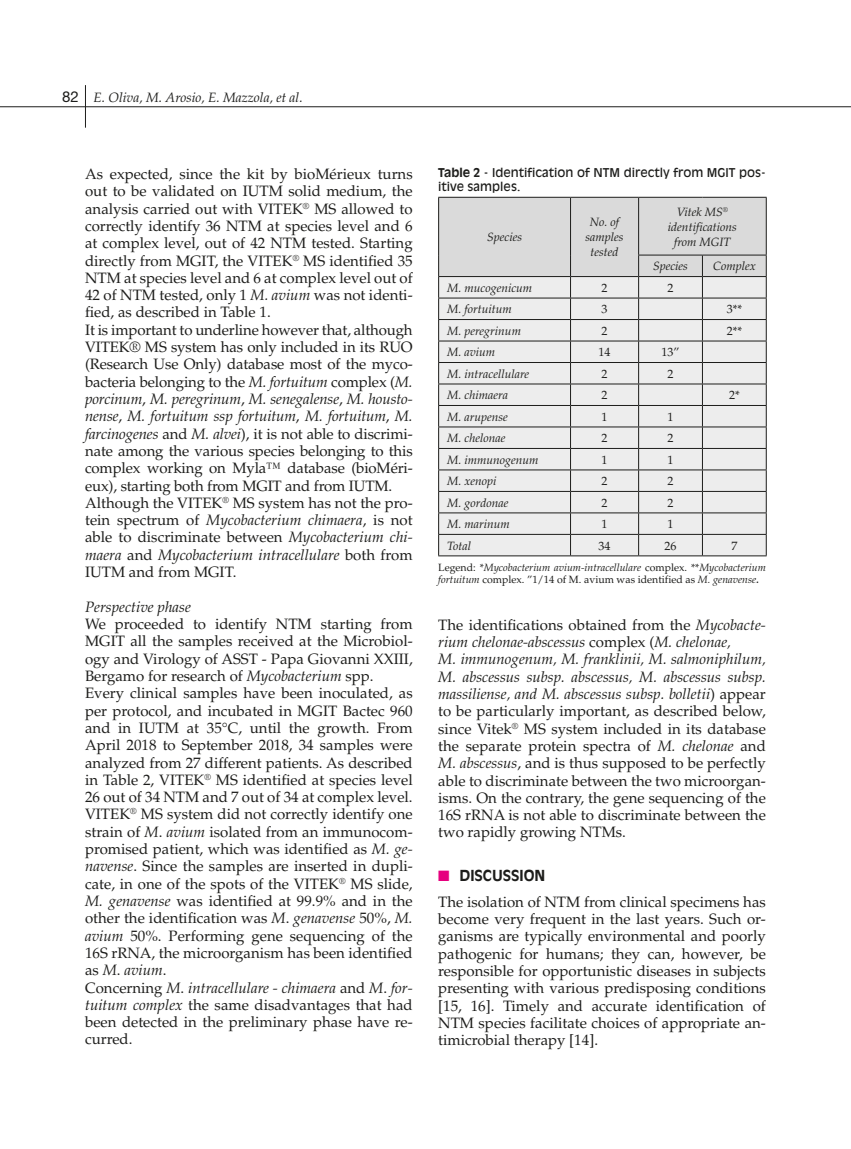
<style>
.page{position:relative;width:851px;height:1149px;background:#fff}
.page>*{position:absolute;margin:0;border:0;box-sizing:border-box;transform-origin:0 0}
.t1{font:15px/17.2px "Palatino LT Std";color:#1d1d1b}
.t2{font:italic 15px "Palatino LT Std";color:#1d1d1b}
.t3{font:700 15px "Antique Olive Std";color:#1d1d1b}
.t4{font:italic 13.5px "Palatino LT Std";color:#1d1d1b}
.t5{font:italic 12px/15px "Palatino LT Std";color:#1d1d1b;text-align:center}
.t6{font:12px/13.5px "Antique Olive Std";color:#1d1d1b}
.t7{font:12px "Palatino LT Std";color:#1d1d1b}
.t8{font:italic 10.5px/12px "Palatino LT Std";color:#1d1d1b}
.s1{font-family:"Helvetica Neue LT Std";font-style:normal;font-size:15px}
.s2{font-style:italic}
.s3{font-weight:700}
.s4{font-style:normal}
.s5{font-size:13.5px}
.s6{color:#e6007e}
</style>
<div class="page">
<hr style="left:85px;top:85px;width:1px;height:43px;background:#1d1d1b">
<hr style="left:0;top:106px;width:850px;height:1px;background:#1d1d1b">
<svg style="left:438px;top:197px;width:328px;height:358px;background:#dedede"></svg>
<hr style="left:438px;top:555px;width:132px;height:1px;background:#1d1d1b">
<hr style="left:570px;top:555px;width:68px;height:1px;background:#1d1d1b">
<hr style="left:638px;top:555px;width:64px;height:1px;background:#1d1d1b">
<hr style="left:702px;top:555px;width:64px;height:1px;background:#1d1d1b">
<p class="t4" style="left:62px;top:89px;width:242px"><span class="s1">82</span> E. Oliva, M. Arosio, E. Mazzola, et al.</p>
<p class="t1" style="left:85px;top:165px;width:329px">As expected, since the kit by bioMérieux turns out to be validated on IUTM solid medium, the analysis carried out with VITEK<sup>®</sup> MS allowed to correctly identify 36 NTM at species level and 6 at complex level, out of 42 NTM tested. Starting directly from MGIT, the VITEK<sup>®</sup> MS identified 35<br>NTM at species level and 6 at complex level out of 42 of NTM tested, only 1 <span class="s2">M. avium</span> was not identi&shy;fied, as described in Table 1.<br>It is important to underline however that, although VITEK® MS system has only included in its RUO (Research Use Only) database most of the myco&shy;bacteria belonging to the <span class="s2">M. fortuitum</span> complex (<span class="s2">M. porcinum</span>, <span class="s2">M. peregrinum</span>, <span class="s2">M. senegalense</span>, <span class="s2">M. housto&shy;nense</span>, <span class="s2">M. fortuitum ssp fortuitum</span>, <span class="s2">M. fortuitum</span>, <span class="s2">M. farcinogenes</span> and <span class="s2">M. alvei</span>), it is not able to discrimi&shy;nate among the various species belonging to this complex working on Myla™ database (bioMéri&shy;eux), starting both from MGIT and from IUTM.<br>Although the VITEK<sup>®</sup> MS system has not the pro&shy;tein spectrum of <span class="s2">Mycobacterium chimaera</span>, is not able to discriminate between <span class="s2">Mycobacterium chi&shy;maera</span> and <span class="s2">Mycobacterium intracellulare</span> both from IUTM and from MGIT.</p>
<p class="t2" style="left:85px;top:597px;width:107px">Perspective phase</p>
<p class="t1" style="left:85px;top:615px;width:329px">We proceeded to identify NTM starting from MGIT all the samples received at the Microbiol&shy;ogy and Virology of ASST - Papa Giovanni XXIII, Bergamo for research of <span class="s2">Mycobacterium</span> spp.<br>Every clinical samples have been inoculated, as per protocol, and incubated in MGIT Bactec 960 and in IUTM at 35°C, until the growth. From April 2018 to September 2018, 34 samples were analyzed from 27 different patients. As described in Table 2, VITEK<sup>®</sup> MS identified at species level 26 out of 34 NTM and 7 out of 34 at complex level.<br>VITEK<sup>®</sup> MS system did not correctly identify one strain of <span class="s2">M</span>. <span class="s2">avium</span> isolated from an immunocom&shy;promised patient, which was identified as <span class="s2">M. ge&shy;navense</span>. Since the samples are inserted in dupli&shy;cate, in one of the spots of the VITEK<sup>®</sup> MS slide, <span class="s2">M. genavense</span> was identified at 99.9% and in the other the identification was <span class="s2">M</span>. <span class="s2">genavense</span> 50%, <span class="s2">M. avium</span> 50%. Performing gene sequencing of the 16S rRNA, the microorganism has been identified as <span class="s2">M</span>. <span class="s2">avium</span>.<br>Concerning <span class="s2">M</span>. <span class="s2">intracellulare - chimaera</span> and <span class="s2">M</span>. <span class="s2">for&shy;tuitum complex</span> the same disadvantages that had been detected in the preliminary phase have re&shy;curred.</p>
<p class="t1" style="left:438px;top:616px;width:329px">The identifications obtained from the <span class="s2">Mycobacte&shy;rium chelonae-abscessus</span> complex (<span class="s2">M. chelonae,<br>M. immunogenum, M. franklinii, M. salmoniphilum, M. abscessus subsp. abscessus, M. abscessus subsp. massiliense, and M. abscessus subsp. bolletii</span>) appear to be particularly important, as described below, since Vitek<sup>®</sup> MS system included in its database the separate protein spectra of <span class="s2">M. chelonae</span> and <span class="s2">M. abscessus</span>, and is thus supposed to be perfectly able to discriminate between the two microorgan&shy;isms. On the contrary, the gene sequencing of the 16S rRNA is not able to discriminate between the two rapidly growing NTMs.</p>
<p class="t6" style="left:438px;top:166px;width:329px"><span class="s3">Table 2</span> - Identification of NTM directly from MGIT pos&shy;itive samples.</p>
<p class="t5" style="left:585px;top:215px;width:40px">No. of samples tested</p>
<p class="t5" style="left:668px;top:204px;width:70px">Vitek MS<sup>® </sup>identifications from MGIT</p>
<p class="t5" style="left:653px;top:259px;width:36px">Species</p>
<p class="t5" style="left:713px;top:259px;width:44px">Complex</p>
<p class="t5" style="left:487px;top:230px;width:36px">Species</p>
<p class="t5" style="left:447px;top:280px;width:87px">M. mucogenicum</p>
<p class="t7" style="left:601px;top:280px;width:7px">2</p>
<p class="t7" style="left:667px;top:280px;width:7px">2</p>
<p class="t5" style="left:447px;top:302px;width:66px">M. fortuitum</p>
<p class="t7" style="left:601px;top:302px;width:7px">3</p>
<p class="t7" style="left:726px;top:302px;width:17px">3**</p>
<p class="t5" style="left:447px;top:323px;width:75px">M. peregrinum</p>
<p class="t7" style="left:601px;top:323px;width:7px">2</p>
<p class="t7" style="left:726px;top:323px;width:17px">2**</p>
<p class="t5" style="left:447px;top:344px;width:49px">M. avium</p>
<p class="t7" style="left:598px;top:345px;width:13px">14</p>
<p class="t7" style="left:661px;top:345px;width:19px">13”</p>
<p class="t5" style="left:447px;top:366px;width:84px">M. intracellulare</p>
<p class="t7" style="left:601px;top:366px;width:7px">2</p>
<p class="t7" style="left:667px;top:366px;width:7px">2</p>
<p class="t5" style="left:447px;top:387px;width:62px">M. chimaera</p>
<p class="t7" style="left:601px;top:388px;width:7px">2</p>
<p class="t7" style="left:729px;top:388px;width:12px">2*</p>
<p class="t5" style="left:447px;top:409px;width:62px">M. arupense</p>
<p class="t7" style="left:601px;top:409px;width:7px">1</p>
<p class="t7" style="left:667px;top:409px;width:7px">1</p>
<p class="t5" style="left:447px;top:430px;width:60px">M. chelonae</p>
<p class="t7" style="left:601px;top:431px;width:7px">2</p>
<p class="t7" style="left:667px;top:431px;width:7px">2</p>
<p class="t5" style="left:447px;top:452px;width:93px">M. immunogenum</p>
<p class="t7" style="left:601px;top:452px;width:7px">1</p>
<p class="t7" style="left:667px;top:452px;width:7px">1</p>
<p class="t5" style="left:447px;top:473px;width:51px">M. xenopi</p>
<p class="t7" style="left:601px;top:474px;width:7px">2</p>
<p class="t7" style="left:667px;top:474px;width:7px">2</p>
<p class="t5" style="left:447px;top:495px;width:63px">M. gordonae</p>
<p class="t7" style="left:601px;top:495px;width:7px">2</p>
<p class="t7" style="left:667px;top:495px;width:7px">2</p>
<p class="t5" style="left:447px;top:516px;width:64px">M. marinum</p>
<p class="t7" style="left:601px;top:516px;width:7px">1</p>
<p class="t7" style="left:667px;top:516px;width:7px">1</p>
<p class="t5" style="left:447px;top:538px;width:25px">Total</p>
<p class="t7" style="left:598px;top:538px;width:13px">34</p>
<p class="t7" style="left:664px;top:538px;width:13px">26</p>
<p class="t7" style="left:731px;top:538px;width:7px">7</p>
<p class="t8" style="left:438px;top:561px;width:329px"><span class="s4">Legend: *</span>Mycobacterium avium-intracellulare <span class="s4">complex. **</span>Mycobacterium fortuitum <span class="s4">complex. ”1/14 of M. avium was identified as</span> M. genavense<span class="s5">.</span></p>
<p class="t3" style="left:438px;top:865px;width:109px"><span class="s6">■</span> DISCUSSION</p>
<p class="t1" style="left:438px;top:892px;width:329px;text-align:justify">The isolation of NTM from clinical specimens has become very frequent in the last years. Such or&shy;ganisms are typically environmental and poorly pathogenic for humans; they can, however, be responsible for opportunistic diseases in subjects presenting with various predisposing conditions [15, 16]. Timely and accurate identification of NTM species facilitate choices of appropriate an&shy;timicrobial therapy [14].</p>
</div>
